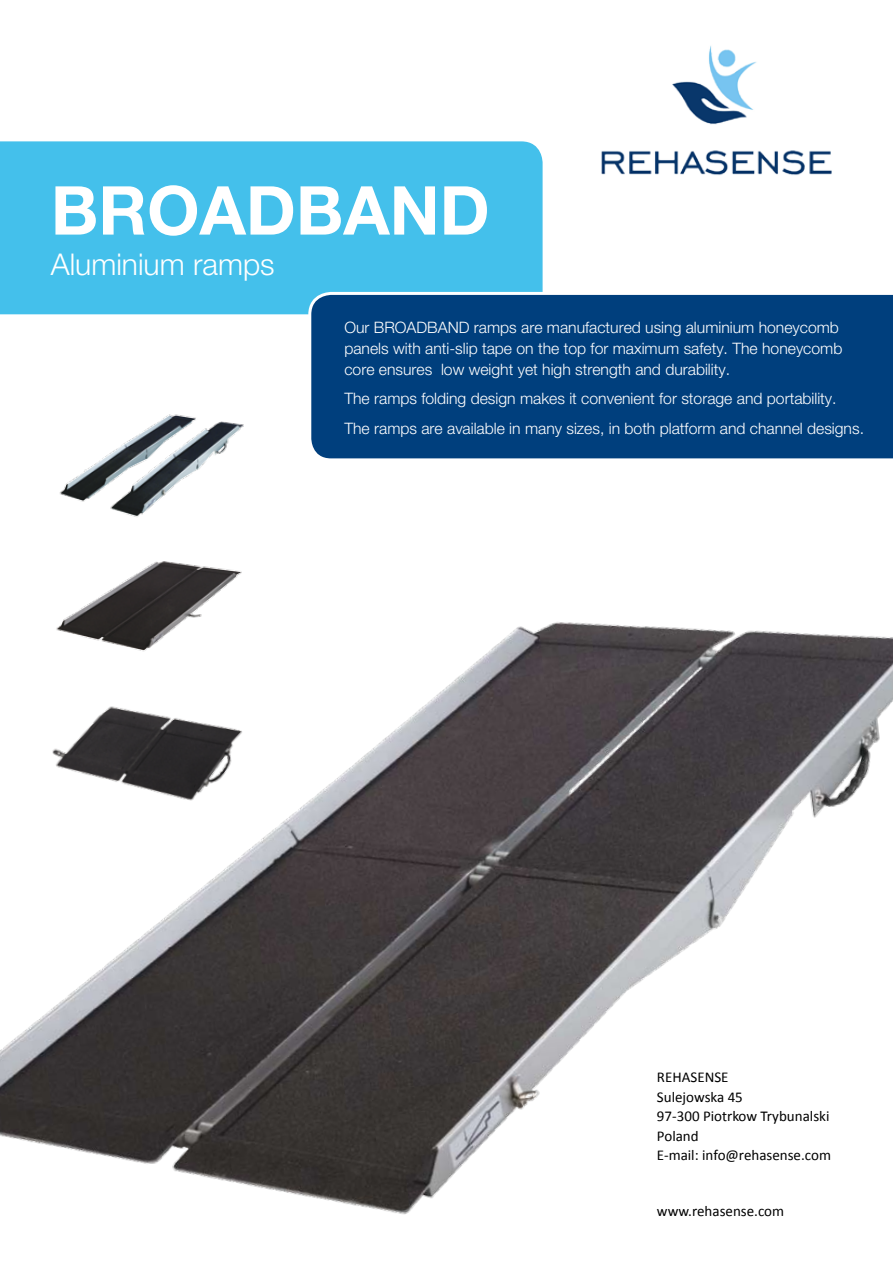
<style>
.page{position:relative;width:893px;height:1263px;background:#fff}
.page>*{position:absolute;margin:0;border:0;box-sizing:border-box;transform-origin:0 0}
.t1{font:700 67.5px "Helvetica Neue";color:#fff}
.t2{font:300 30px "Helvetica Neue";color:#fff}
.t3{font:300 15.75px/21px "Helvetica Neue";color:#fff}
.t4{font:15px/19.5px "Calibri";color:#000}
</style>
<div class="page">
<img style="left:0;top:622px;width:893px;height:593px">
<img style="left:601px;top:45px;width:231px;height:130px">
<div style="left:0;top:141px;width:543px;height:173px;background:#44c0eb"></div>
<div style="left:308px;top:292px;width:585px;height:167px;background:#003f7d"></div>
<img style="left:49px;top:546px;width:199px;height:113px;border-radius:9px">
<img style="left:47px;top:670px;width:207px;height:146px">
<img style="left:56px;top:408px;width:188px;height:116px;border-radius:9px">
<h1 class="t1" style="left:51px;top:169px;width:440px">BROADBAND</h1>
<h2 class="t2" style="left:51px;top:246px;width:225px">Aluminium ramps</h2>
<p class="t3" style="left:344px;top:316px;width:499px">Our BROADBAND ramps are manufactured using aluminium honeycomb panels with anti-slip tape on the top for maximum safety. The honeycomb core ensures low weight yet high strength and durability.</p>
<p class="t3" style="left:344px;top:383px;width:521px;line-height:29.5px">The ramps folding design makes it convenient for storage and portability.<br>The ramps are available in many sizes, in both platform and channel designs.</p>
<p class="t4" style="left:657px;top:1067px;width:175px">REHASENSE<br>Sulejowska 45<br>97-300 Piotrkow Trybunalski<br>Poland<br>E-mail: info@rehasense.com</p>
<p class="t4" style="left:657px;top:1201px;width:129px">www.rehasense.com</p>
</div>
